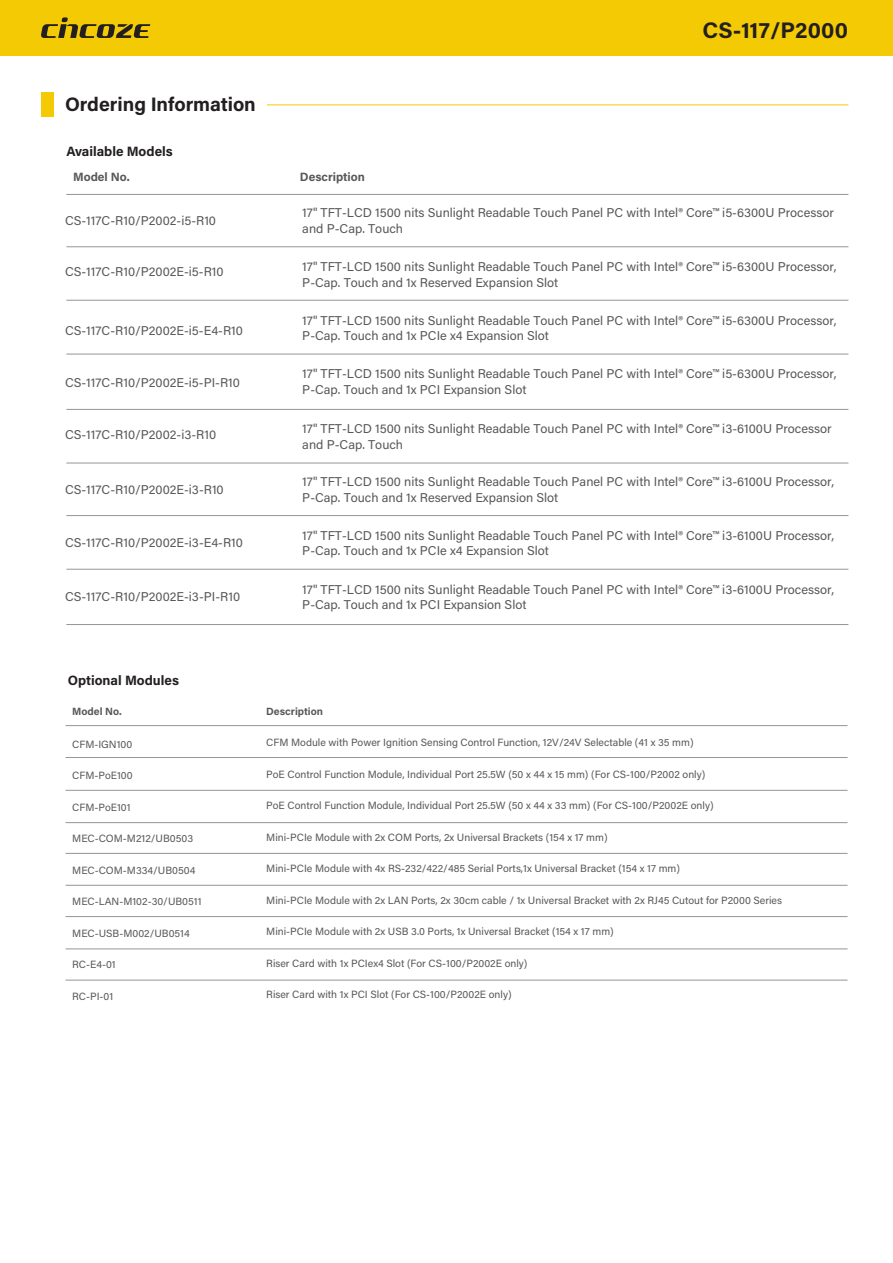
<style>
.page{position:relative;width:893px;height:1263px;background:#fff}
.page>*{position:absolute;margin:0;border:0;box-sizing:border-box;transform-origin:0 0}
.t1{font:700 22.5px "Acumin Pro";letter-spacing:.005em;color:#231f20}
.t2{font:700 19.5px "Acumin Pro";letter-spacing:-.005em;color:#231f20}
.t3{font:700 13.5px "Acumin Pro";color:#231f20}
.t4{font:12.75px/15.3px "Acumin Pro";color:#57585a}
.t5{font:700 12px "Acumin Pro";color:#57585a}
.t6{font:10.5px "Acumin Pro";color:#57585a}
.t7{font:700 10.5px "Acumin Pro";color:#57585a}
</style>
<div class="page">
<hr style="left:267px;top:105px;width:581px;height:1px;background:#f4ca05">
<div style="left:41px;top:93px;width:13px;height:24px;background:#f4ca05"></div>
<hr style="left:66px;top:194px;width:782px;height:1px;background:#939598">
<hr style="left:66px;top:246px;width:782px;height:1px;background:#939598">
<hr style="left:66px;top:300px;width:782px;height:1px;background:#939598">
<hr style="left:66px;top:354px;width:782px;height:1px;background:#939598">
<div style="left:0;top:0;width:893px;height:55px;background:#f4ca05"></div>
<svg style="left:41px;top:17px;width:109px;height:21px"></svg>
<hr style="left:66px;top:409px;width:782px;height:1px;background:#939598">
<hr style="left:66px;top:463px;width:782px;height:1px;background:#939598">
<hr style="left:66px;top:515px;width:782px;height:1px;background:#939598">
<hr style="left:66px;top:569px;width:782px;height:1px;background:#939598">
<hr style="left:66px;top:624px;width:782px;height:1px;background:#939598">
<hr style="left:66px;top:725px;width:782px;height:1px;background:#939598">
<hr style="left:66px;top:757px;width:782px;height:1px;background:#939598">
<hr style="left:66px;top:790px;width:782px;height:1px;background:#939598">
<hr style="left:66px;top:822px;width:782px;height:1px;background:#939598">
<hr style="left:66px;top:853px;width:782px;height:1px;background:#939598">
<hr style="left:66px;top:885px;width:782px;height:1px;background:#939598">
<hr style="left:66px;top:916px;width:782px;height:1px;background:#939598">
<hr style="left:66px;top:949px;width:782px;height:1px;background:#939598">
<hr style="left:66px;top:980px;width:782px;height:1px;background:#939598">
<h2 class="t2" style="left:65px;top:90px;width:192px">Ordering Information</h2>
<p class="t3" style="left:66px;top:141px;width:108px">Available Models</p>
<p class="t5" style="left:73px;top:168px;width:58px">Model No.</p>
<p class="t5" style="left:300px;top:168px;width:66px">Description</p>
<h1 class="t1" style="left:702px;top:14px;width:147px">CS-117/P2000</h1>
<p class="t4" style="left:65px;top:212px;width:153px">CS-117C-R10/P2002-i5-R10</p>
<p class="t4" style="left:302px;top:205px;width:533px">17" TFT-LCD 1500 nits Sunlight Readable Touch Panel PC with Intel® Core™ i5-6300U Processor and P-Cap. Touch</p>
<p class="t4" style="left:65px;top:264px;width:160px">CS-117C-R10/P2002E-i5-R10</p>
<p class="t4" style="left:302px;top:259px;width:536px">17" TFT-LCD 1500 nits Sunlight Readable Touch Panel PC with Intel® Core™ i5-6300U Processor,<br>P-Cap. Touch and 1x Reserved Expansion Slot</p>
<p class="t4" style="left:65px;top:322px;width:180px">CS-117C-R10/P2002E-i5-E4-R10</p>
<p class="t4" style="left:302px;top:312px;width:536px">17" TFT-LCD 1500 nits Sunlight Readable Touch Panel PC with Intel® Core™ i5-6300U Processor,<br>P-Cap. Touch and 1x PCIe x4 Expansion Slot</p>
<p class="t4" style="left:65px;top:374px;width:177px">CS-117C-R10/P2002E-i5-PI-R10</p>
<p class="t4" style="left:302px;top:366px;width:536px">17" TFT-LCD 1500 nits Sunlight Readable Touch Panel PC with Intel® Core™ i5-6300U Processor,<br>P-Cap. Touch and 1x PCI Expansion Slot</p>
<p class="t4" style="left:65px;top:427px;width:153px">CS-117C-R10/P2002-i3-R10</p>
<p class="t4" style="left:302px;top:421px;width:531px">17" TFT-LCD 1500 nits Sunlight Readable Touch Panel PC with Intel® Core™ i3-6100U Processor and P-Cap. Touch</p>
<p class="t4" style="left:65px;top:481px;width:160px">CS-117C-R10/P2002E-i3-R10</p>
<p class="t4" style="left:302px;top:474px;width:533px">17" TFT-LCD 1500 nits Sunlight Readable Touch Panel PC with Intel® Core™ i3-6100U Processor,<br>P-Cap. Touch and 1x Reserved Expansion Slot</p>
<p class="t4" style="left:65px;top:534px;width:180px">CS-117C-R10/P2002E-i3-E4-R10</p>
<p class="t4" style="left:302px;top:527px;width:533px">17" TFT-LCD 1500 nits Sunlight Readable Touch Panel PC with Intel® Core™ i3-6100U Processor,<br>P-Cap. Touch and 1x PCIe x4 Expansion Slot</p>
<p class="t4" style="left:65px;top:588px;width:177px">CS-117C-R10/P2002E-i3-PI-R10</p>
<p class="t4" style="left:302px;top:581px;width:533px">17" TFT-LCD 1500 nits Sunlight Readable Touch Panel PC with Intel® Core™ i3-6100U Processor,<br>P-Cap. Touch and 1x PCI Expansion Slot</p>
<p class="t3" style="left:68px;top:671px;width:113px">Optional Modules</p>
<p class="t7" style="left:72px;top:704px;width:51px">Model No.</p>
<p class="t7" style="left:266px;top:704px;width:58px">Description</p>
<p class="t6" style="left:72px;top:737px;width:62px">CFM-IGN100</p>
<p class="t6" style="left:72px;top:768px;width:62px">CFM-PoE100</p>
<p class="t6" style="left:72px;top:800px;width:60px">CFM-PoE101</p>
<p class="t6" style="left:72px;top:831px;width:122px">MEC-COM-M212/UB0503</p>
<p class="t6" style="left:72px;top:863px;width:125px">MEC-COM-M334/UB0504</p>
<p class="t6" style="left:72px;top:894px;width:131px">MEC-LAN-M102-30/UB0511</p>
<p class="t6" style="left:72px;top:926px;width:119px">MEC-USB-M002/UB0514</p>
<p class="t6" style="left:72px;top:957px;width:45px">RC-E4-01</p>
<p class="t6" style="left:72px;top:989px;width:43px">RC-PI-01</p>
<p class="t6" style="left:266px;top:735px;width:429px">CFM Module with Power Ignition Sensing Control Function, 12V/24V Selectable (41 x 35 mm)</p>
<p class="t6" style="left:266px;top:767px;width:441px">PoE Control Function Module, Individual Port 25.5W (50 x 44 x 15 mm) (For CS-100/P2002 only)</p>
<p class="t6" style="left:266px;top:798px;width:449px">PoE Control Function Module, Individual Port 25.5W (50 x 44 x 33 mm) (For CS-100/P2002E only)</p>
<p class="t6" style="left:266px;top:830px;width:343px">Mini-PCIe Module with 2x COM Ports, 2x Universal Brackets (154 x 17 mm)</p>
<p class="t6" style="left:266px;top:861px;width:415px">Mini-PCIe Module with 4x RS-232/422/485 Serial Ports,1x Universal Bracket (154 x 17 mm)</p>
<p class="t6" style="left:266px;top:893px;width:517px">Mini-PCIe Module with 2x LAN Ports, 2x 30cm cable / 1x Universal Bracket with 2x RJ45 Cutout for P2000 Series</p>
<p class="t6" style="left:266px;top:924px;width:349px">Mini-PCIe Module with 2x USB 3.0 Ports, 1x Universal Bracket (154 x 17 mm)</p>
<p class="t6" style="left:266px;top:956px;width:263px">Riser Card with 1x PCIex4 Slot (For CS-100/P2002E only)</p>
<p class="t6" style="left:266px;top:987px;width:247px">Riser Card with 1x PCI Slot (For CS-100/P2002E only)</p>
</div>
